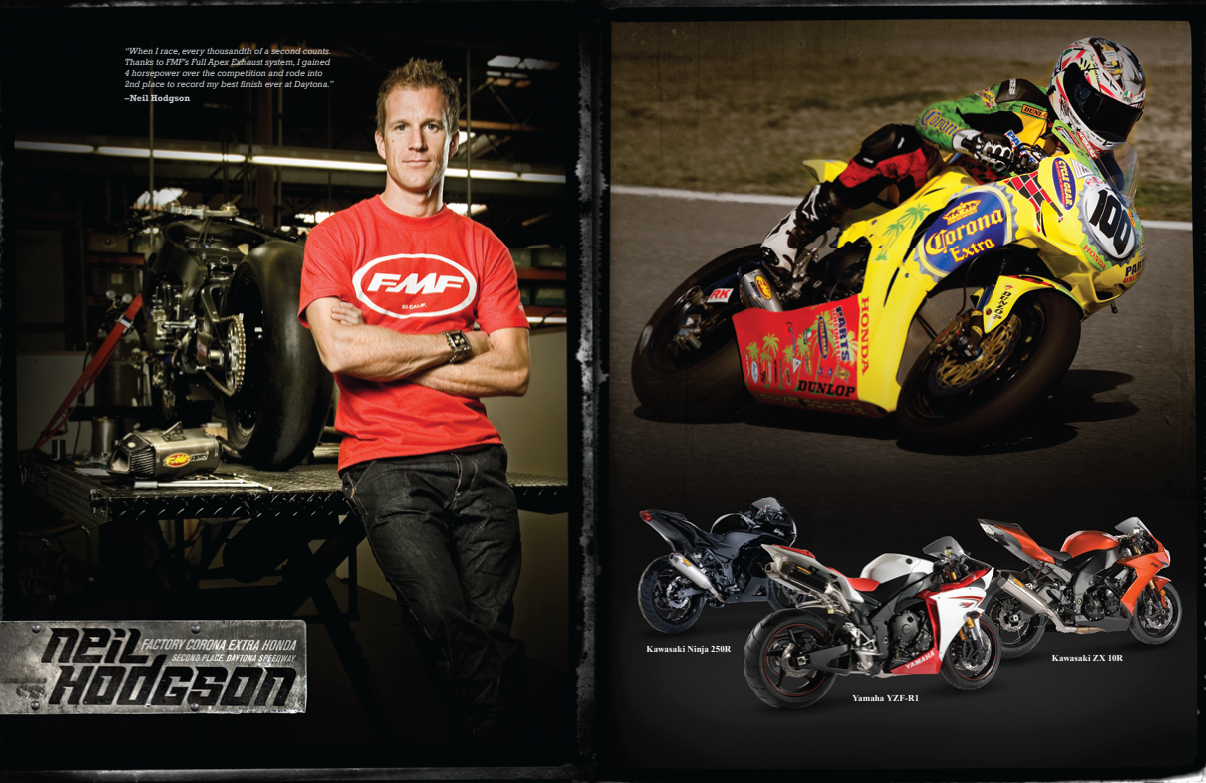
<style>
.page{position:relative;width:1206px;height:783px;background:#fff}
.page>*{position:absolute;margin:0;border:0;box-sizing:border-box;transform-origin:0 0}
.t1{font:italic 9.1px/11px "Rockwell";color:#c6c8ca}
.t2{font:700 9.1px "Rockwell";color:#c6c8ca}
.t3{font:700 9px "Times New Roman";letter-spacing:.005em;color:#fff}
</style>
<div class="page">
<img style="left:0;top:0;width:1206px;height:783px">
<p class="t1" style="left:125px;top:45px;width:210px">“When I race, every thousandth of a second counts.<br>Thanks to FMF’s Full Apex Exhaust system, I gained 4 horsepower over the competition and rode into 2nd place to record my best finish ever at Daytona.”</p>
<p class="t2" style="left:125px;top:92px;width:67px">–Neil Hodgson</p>
<p class="t3" style="left:647px;top:644px;width:86px">Kawasaki Ninja 250R</p>
<p class="t3" style="left:852px;top:693px;width:68px">Yamaha YZF-R1</p>
<p class="t3" style="left:1052px;top:653px;width:73px">Kawasaki ZX 10R</p>
</div>
